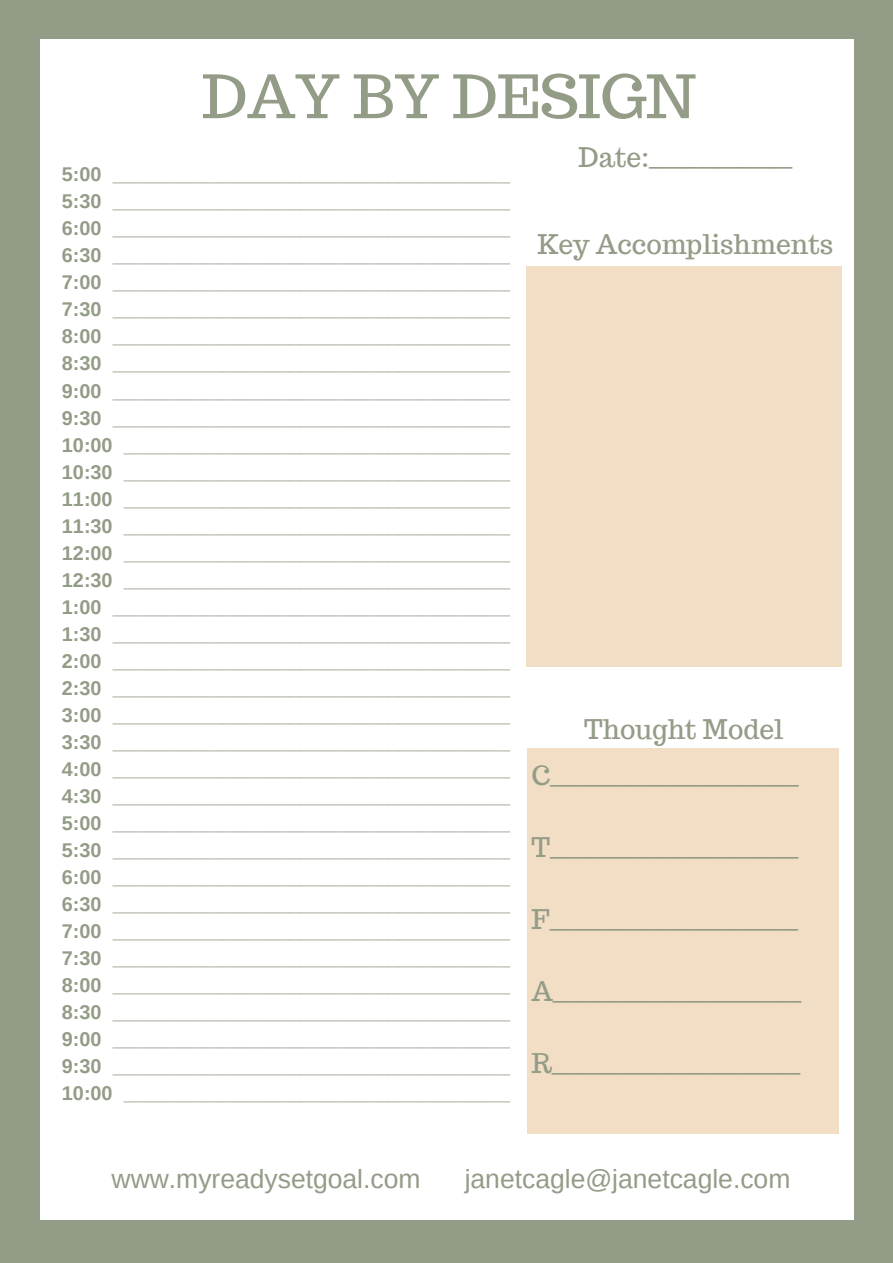
<style>
.page{position:relative;width:893px;height:1263px;background:#939c87}
.page>*{position:absolute;margin:0;border:0;box-sizing:border-box;transform-origin:0 0}
.t1{font:59.55px "Trocchi";letter-spacing:-.01em;color:#939c87}
.t2{font:26.55px "Trocchi";color:#939c87}
.t3{font:26.55px "Arimo";color:#939c87}
.t4{font:700 19.8px/27px "Arimo";color:#939c87;text-align:justify}
</style>
<div class="page">
<div style="left:41px;top:39px;width:812px;height:1180px;background:#fff"></div>
<div style="left:527px;top:749px;width:312px;height:385px;background:#f2dec5"></div>
<div style="left:526px;top:266px;width:315px;height:401px;background:#f2dec5"></div>
<h1 class="t1" style="left:202px;top:58px;width:495px">DAY BY DESIGN</h1>
<p class="t4" style="left:62px;top:161px;width:450px">5:00 ____________________________________ 5:30 ____________________________________ 6:00 ____________________________________ 6:30 ____________________________________ 7:00 ____________________________________ 7:30 ____________________________________ 8:00 ____________________________________ 8:30 ____________________________________ 9:00 ____________________________________ 9:30 ____________________________________ 10:00 ___________________________________ 10:30 ___________________________________ 11:00 ___________________________________ 11:30 ___________________________________ 12:00 ___________________________________ 12:30 ___________________________________ 1:00 ____________________________________ 1:30 ____________________________________ 2:00 ____________________________________ 2:30 ____________________________________ 3:00 ____________________________________ 3:30 ____________________________________ 4:00 ____________________________________ 4:30 ____________________________________ 5:00 ____________________________________ 5:30 ____________________________________ 6:00 ____________________________________ 6:30 ____________________________________ 7:00 ____________________________________ 7:30 ____________________________________ 8:00 ____________________________________ 8:30 ____________________________________ 9:00 ____________________________________ 9:30 ____________________________________ 10:00 ___________________________________</p>
<h2 class="t2" style="left:578px;top:140px;width:215px">Date:_______________</h2>
<h2 class="t2" style="left:537px;top:227px;width:297px">Key Accomplishments</h2>
<h2 class="t2" style="left:584px;top:712px;width:201px">Thought Model</h2>
<h2 class="t2" style="left:531px;top:758px;width:269px">C__________________________</h2>
<h2 class="t2" style="left:531px;top:830px;width:268px">T__________________________</h2>
<h2 class="t2" style="left:531px;top:902px;width:268px">F__________________________</h2>
<h2 class="t2" style="left:531px;top:974px;width:271px">A__________________________</h2>
<h2 class="t2" style="left:531px;top:1046px;width:270px">R__________________________</h2>
<h2 class="t3" style="left:112px;top:1164px;width:311px">www.myreadysetgoal.com</h2>
<h2 class="t3" style="left:465px;top:1164px;width:327px">janetcagle@janetcagle.com</h2>
</div>
